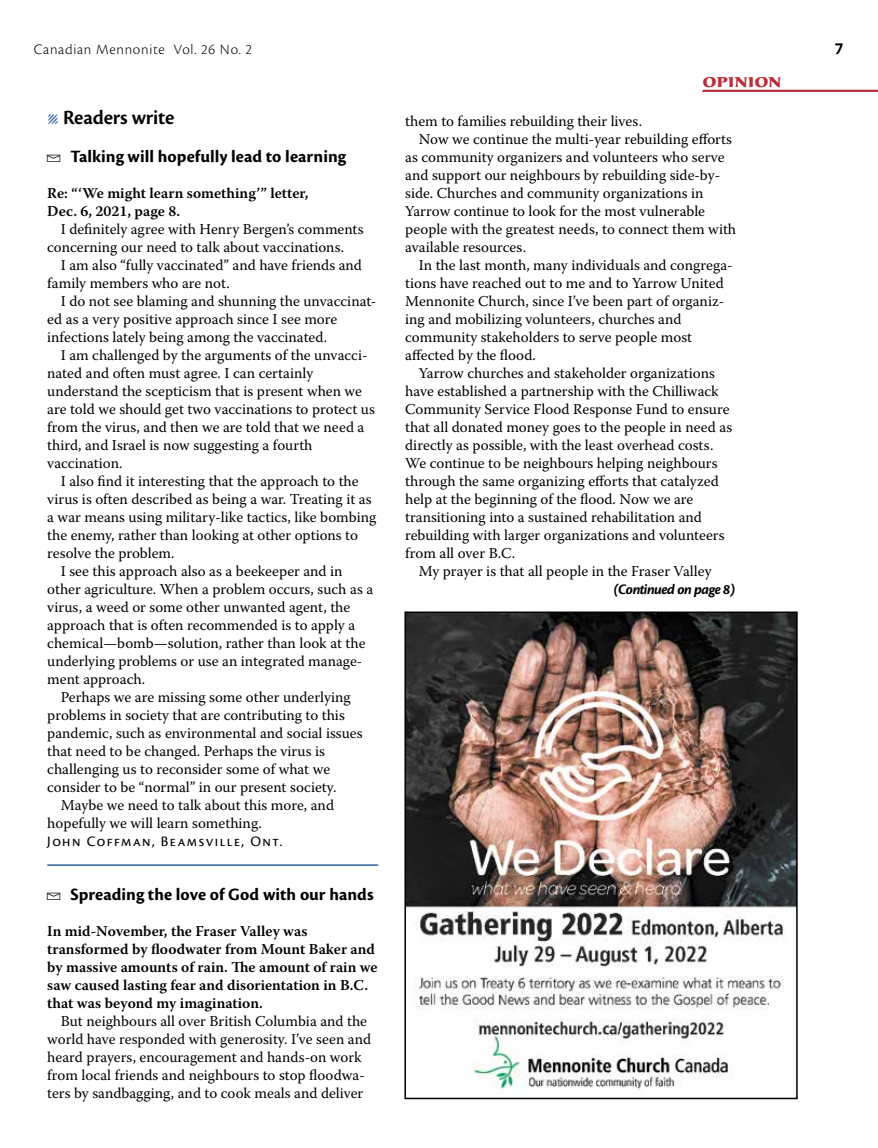
<style>
.page{position:relative;width:878px;height:1148px;background:#fff}
.page>*{position:absolute;margin:0;border:0;box-sizing:border-box;transform-origin:0 0}
.t1{font:600 21px "Cronos Pro";color:#000}
.t2{font:700 21px "Sava Pro";letter-spacing:-.015em;color:#b92e39}
.t3{font:700 18px "Cronos Pro";color:#000}
.t4{font:15px/18px "Warnock Pro";color:#000}
.t5{font:600 15px/18px "Warnock Pro";color:#000}
.t6{font:300 15px "Cronos Pro";letter-spacing:.05em;color:#000}
.t7{font:15px "Cronos Pro";letter-spacing:.095em;color:#000}
.t8{font:italic 700 15px "Cronos Pro";letter-spacing:-.035em;color:#000}
.s1{font-family:"Warnock Pro";font-weight:400;color:#2e609f}
.s2{font-family:"Canadian Mennonite";font-weight:400;font-size:15px}
</style>
<div class="page">
<svg style="left:702px;top:89px;width:176px;height:3px"></svg>
<hr style="left:47px;top:864px;width:331px;height:2px;background:#2e609f">
<img style="left:407px;top:614px;width:387px;height:482px">
<div style="left:404px;top:611px;width:393px;height:488px;border:2px solid #000"></div>
<p class="t6" style="left:34px;top:41px;width:220px">Canadian Mennonite Vol. 26 No. 2</p>
<p class="t3" style="left:834px;top:38px;width:10px">7</p>
<h1 class="t1" style="left:47px;top:106px;width:129px"><span class="s1">Λ</span> Readers write</h1>
<p class="t3" style="left:47px;top:146px;width:300px"><span class="s2">L</span> Talking will hopefully lead to learning</p>
<p class="t5" style="left:47px;top:184px;width:262px">Re: “‘We might learn something’” letter,<br>Dec. 6, 2021, page 8.</p>
<p class="t4" style="left:47px;top:220px;width:318px;text-indent:14px">I definitely agree with Henry Bergen’s comments concerning our need to talk about vaccinations.</p>
<p class="t4" style="left:47px;top:256px;width:316px;text-indent:14px">I am also “fully vaccinated” and have friends and family members who are not.</p>
<p class="t4" style="left:47px;top:292px;width:330px;text-indent:14px">I do not see blaming and shunning the unvaccinat&shy;ed as a very positive approach since I see more infections lately being among the vaccinated.</p>
<p class="t4" style="left:47px;top:346px;width:329px;text-indent:14px">I am challenged by the arguments of the unvacci&shy;nated and often must agree. I can certainly understand the scepticism that is present when we are told we should get two vaccinations to protect us from the virus, and then we are told that we need a third, and Israel is now suggesting a fourth vaccination.</p>
<p class="t4" style="left:61px;top:472px;width:299px">I also find it interesting that the approach to the</p>
<p class="t4" style="left:47px;top:490px;width:326px">virus is often described as being a war. Treating it as</p>
<p class="t4" style="left:47px;top:508px;width:330px">a war means using military-like tactics, like bombing</p>
<p class="t4" style="left:47px;top:526px;width:312px">the enemy, rather than looking at other options to</p>
<p class="t4" style="left:47px;top:544px;width:129px">resolve the problem.</p>
<p class="t4" style="left:61px;top:562px;width:283px">I see this approach also as a beekeeper and in</p>
<p class="t4" style="left:47px;top:580px;width:327px">other agriculture. When a problem occurs, such as a</p>
<p class="t4" style="left:47px;top:598px;width:304px">virus, a weed or some other unwanted agent, the</p>
<p class="t4" style="left:47px;top:616px;width:309px">approach that is often recommended is to apply a</p>
<p class="t4" style="left:47px;top:634px;width:320px">chemical—bomb—solution, rather than look at the</p>
<p class="t4" style="left:47px;top:652px;width:317px">underlying problems or use an integrated manage-</p>
<p class="t4" style="left:47px;top:670px;width:99px">ment approach.</p>
<p class="t4" style="left:61px;top:688px;width:291px">Perhaps we are missing some other underlying</p>
<p class="t4" style="left:47px;top:706px;width:299px">problems in society that are contributing to this</p>
<p class="t4" style="left:47px;top:724px;width:317px">pandemic, such as environmental and social issues</p>
<p class="t4" style="left:47px;top:742px;width:279px">that need to be changed. Perhaps the virus is</p>
<p class="t4" style="left:47px;top:760px;width:284px">challenging us to reconsider some of what we</p>
<p class="t4" style="left:47px;top:778px;width:290px">consider to be “normal” in our present society.</p>
<p class="t4" style="left:61px;top:796px;width:275px">Maybe we need to talk about this more, and</p>
<p class="t4" style="left:47px;top:814px;width:216px">hopefully we will learn something.</p>
<p class="t7" style="left:47px;top:833px;width:236px">John Coffman, Beamsville, Ont.</p>
<p class="t3" style="left:47px;top:884px;width:328px"><span class="s2">L</span> Spreading the love of God with our hands</p>
<p class="t5" style="left:47px;top:922px;width:332px">In mid-November, the Fraser Valley was transformed by floodwater from Mount Baker and by massive amounts of rain. The amount of rain we saw caused lasting fear and disorientation in B.C. that was beyond my imagination.</p>
<p class="t4" style="left:47px;top:1012px;width:325px;text-indent:14px">But neighbours all over British Columbia and the world have responded with generosity. I’ve seen and heard prayers, encouragement and hands-on work from local friends and neighbours to stop floodwa&shy;ters by sandbagging, and to cook meals and deliver</p>
<h1 class="t2" style="left:702px;top:66px;width:81px">opinion</h1>
<p class="t4" style="left:405px;top:112px;width:238px">them to families rebuilding their lives.</p>
<p class="t4" style="left:418px;top:130px;width:315px">Now we continue the multi-year rebuilding efforts</p>
<p class="t4" style="left:405px;top:148px;width:321px">as community organizers and volunteers who serve</p>
<p class="t4" style="left:405px;top:166px;width:316px">and support our neighbours by rebuilding side-by-</p>
<p class="t4" style="left:405px;top:184px;width:300px">side. Churches and community organizations in</p>
<p class="t4" style="left:405px;top:202px;width:301px">Yarrow continue to look for the most vulnerable</p>
<p class="t4" style="left:405px;top:220px;width:332px">people with the greatest needs, to connect them with</p>
<p class="t4" style="left:405px;top:238px;width:122px">available resources.</p>
<p class="t4" style="left:418px;top:256px;width:315px">In the last month, many individuals and congrega-</p>
<p class="t4" style="left:405px;top:274px;width:320px">tions have reached out to me and to Yarrow United</p>
<p class="t4" style="left:405px;top:292px;width:320px">Mennonite Church, since I’ve been part of organiz-</p>
<p class="t4" style="left:405px;top:310px;width:278px">ing and mobilizing volunteers, churches and</p>
<p class="t4" style="left:405px;top:328px;width:288px">community stakeholders to serve people most</p>
<p class="t4" style="left:405px;top:346px;width:132px">affected by the flood.</p>
<p class="t4" style="left:418px;top:364px;width:298px">Yarrow churches and stakeholder organizations</p>
<p class="t4" style="left:405px;top:382px;width:315px">have established a partnership with the Chilliwack</p>
<p class="t4" style="left:405px;top:400px;width:326px">Community Service Flood Response Fund to ensure</p>
<p class="t4" style="left:405px;top:418px;width:328px">that all donated money goes to the people in need as</p>
<p class="t4" style="left:405px;top:436px;width:310px">directly as possible, with the least overhead costs.</p>
<p class="t4" style="left:405px;top:454px;width:314px">We continue to be neighbours helping neighbours</p>
<p class="t4" style="left:405px;top:472px;width:315px">through the same organizing efforts that catalyzed</p>
<p class="t4" style="left:405px;top:490px;width:289px">help at the beginning of the flood. Now we are</p>
<p class="t4" style="left:405px;top:508px;width:298px">transitioning into a sustained rehabilitation and</p>
<p class="t4" style="left:405px;top:526px;width:321px">rebuilding with larger organizations and volunteers</p>
<p class="t4" style="left:405px;top:544px;width:111px">from all over B.C.</p>
<p class="t4" style="left:418px;top:562px;width:294px">My prayer is that all people in the Fraser Valley</p>
<p class="t8" style="left:613px;top:581px;width:123px">(Continued on page 8)</p>
</div>
